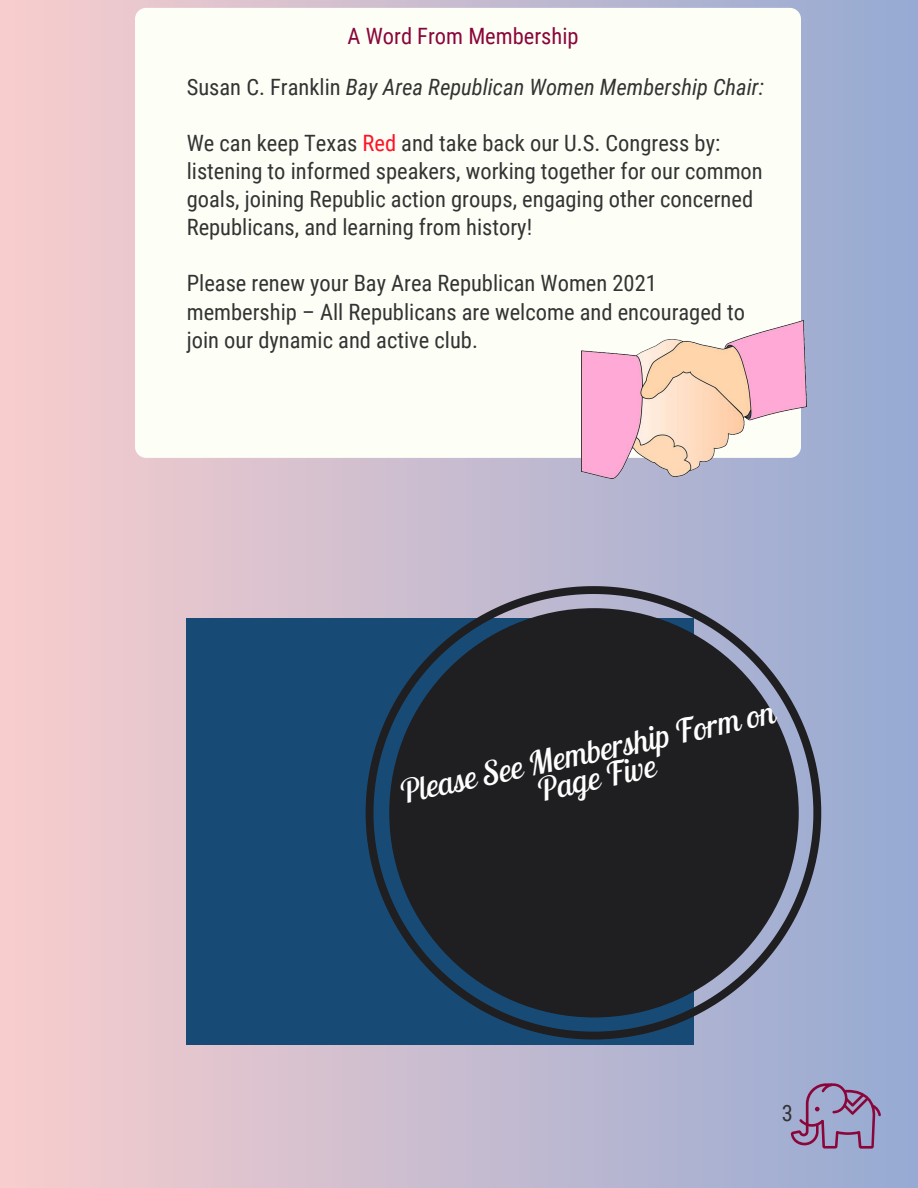
<style>
.page{position:relative;width:918px;height:1188px;background:#fff}
.page>*{position:absolute;margin:0;border:0;box-sizing:border-box;transform-origin:0 0}
.t1{font:italic 32.55px/27px "Lobster Two";color:#fff;text-align:center}
.t2{font:22.5px/28.2px "Roboto Condensed";color:#333}
.t3{font:italic 22.5px "Roboto Condensed";color:#333}
.t4{font:22.5px "Roboto Condensed";color:#8a063a}
.s1{font-style:normal}
.s2{color:#ff1325}
</style>
<div class="page">
<div style="left:0;top:0;width:918px;height:1188px;background:linear-gradient(to right,#f7cccc,#96aad3)"></div>
<svg style="left:791px;top:1083px;width:90px;height:66px;background:#9a8cb4"></svg>
<svg style="left:135px;top:8px;width:666px;height:450px"></svg>
<img style="left:582px;top:321px;width:225px;height:157px">
<div style="left:187px;top:619px;width:507px;height:426px;background:#174b76"></div>
<svg style="left:366px;top:586px;width:455px;height:454px"></svg>
<div style="left:389px;top:608px;width:410px;height:409px;background:#1f1e20;border-radius:50%"></div>
<p class="t4" style="left:348px;top:20px;width:232px">A Word From Membership</p>
<p class="t3" style="left:187px;top:71px;width:579px"><span class="s1">Susan C. Franklin</span> Bay Area Republican Women Membership Chair:</p>
<p class="t2" style="left:187px;top:128px;width:578px">We can keep Texas <span class="s2">Red</span> and take back our U.S. Congress by: listening to informed speakers, working together for our common goals, joining Republic action groups, engaging other concerned Republicans, and learning from history!</p>
<p class="t2" style="left:187px;top:268px;width:560px">Please renew your Bay Area Republican Women 2021 membership – All Republicans are welcome and encouraged to join our dynamic and active club.</p>
<h1 class="t1" style="left:397px;top:778px;width:385px;rotate:-12deg">Please See Membership Form on<br>Page Five</h1>
<p class="t2" style="left:782px;top:1098px;width:13px">3</p>
</div>
